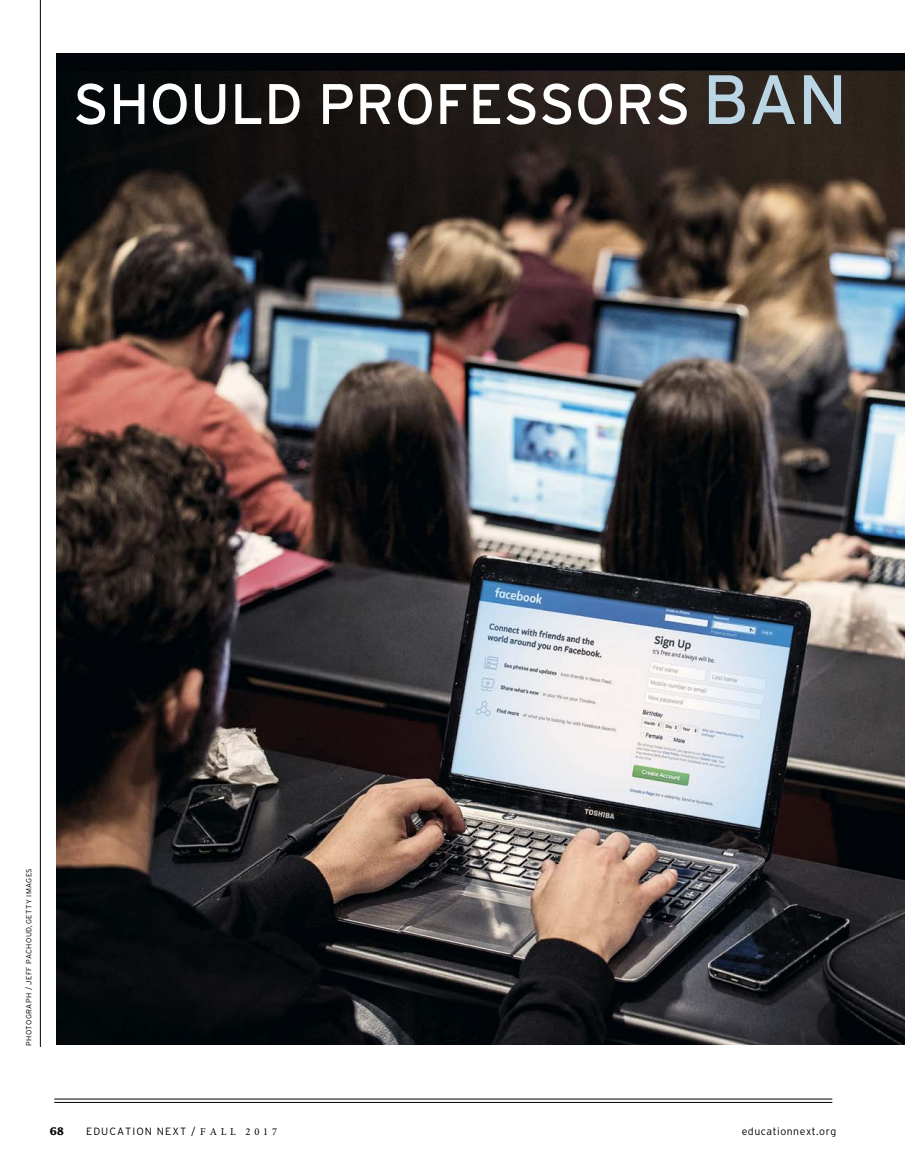
<style>
.page{position:relative;width:905px;height:1175px;background:#fff}
.page>*{position:absolute;margin:0;border:0;box-sizing:border-box;transform-origin:0 0}
.t1{font:57px "Interstate";color:#fff}
.t2{font:300 10.5px "Interstate";letter-spacing:.1em;color:#000006}
.t3{font:300 10.5px "Interstate";letter-spacing:.05em;color:#000006}
.t4{font:700 10.5px "Lucida Std";color:#000006}
.t5{font:300 7.5px "Interstate";letter-spacing:.05em;color:#000006}
.s1{font-size:69.6px;color:#bad5e4}
.s2{font-family:"Minion Pro";font-weight:400}
</style>
<div class="page">
<hr style="left:54px;top:1102px;width:778px;height:1px;background:#000006">
<hr style="left:54px;top:1098px;width:778px;height:1px;background:#000006">
<img style="left:56px;top:53px;width:848px;height:991px">
<hr style="left:40px;top:0;width:1px;height:1047px;background:#000006">
<h1 class="t1" style="left:73px;top:72px;width:775px">SHOULD PROFESSORS <span class="s1">BAN</span></h1>
<p class="t5" style="left:25px;top:1045px;width:179px;rotate:-90deg">PHOTOGRAPH / JEFF PACHOUD,GETTY IMAGES</p>
<h2 class="t4" style="left:50px;top:1125px;width:16px">68</h2>
<h2 class="t2" style="left:86px;top:1125px;width:192px">EDUCATION NEXT / <span class="s2">F A L L 2 0 1 7</span></h2>
<h2 class="t3" style="left:741px;top:1125px;width:96px">educationnext.org</h2>
</div>
